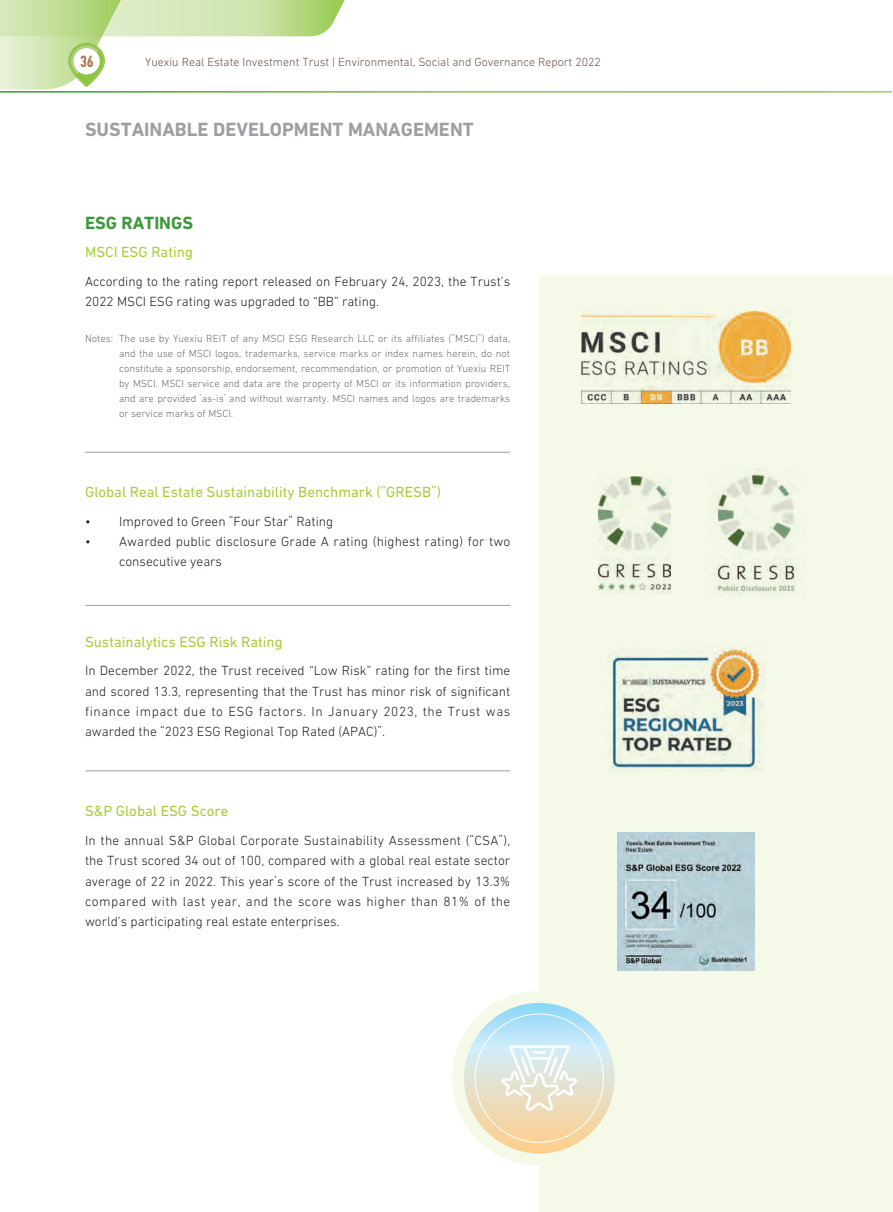
<style>
.page{position:relative;width:893px;height:1212px;background:#fff}
.page>*{position:absolute;margin:0;border:0;box-sizing:border-box;transform-origin:0 0}
.t1{font:700 19.5px "DIN Next LT Pro";color:#9d9fa2}
._3__標題{font:700 18px "DIN Next LT Pro";color:#3a9a3b}
.t2{font:700 condensed 16.5px "DIN Next LT Pro";color:#a97b50}
._4__副標題{font:15px "DIN Next LT Pro";color:#a6ce39}
._1__內文{font:300 13.5px/20.2px "DIN Next LT Pro";color:#231f20}
.t3{font:300 12px "DIN Next LT Pro";color:#655148}
._2__附註內文{font:300 10.5px/15px "DIN Next LT Pro";color:#6c6d70;text-align:justify}
</style>
<div class="page">
<svg style="left:0;top:0;width:345px;height:90px"></svg>
<div style="left:539px;top:276px;width:354px;height:936px;background:#f4f9e8"></div>
<img style="left:610px;top:647px;width:155px;height:124px">
<img style="left:617px;top:833px;width:137px;height:138px">
<img style="left:582px;top:311px;width:208px;height:93px">
<img style="left:598px;top:477px;width:73px;height:117px">
<img style="left:715px;top:469px;width:81px;height:127px">
<svg style="left:458px;top:997px;width:163px;height:162px;background:#dce2d5"></svg>
<div style="left:452px;top:991px;width:175px;height:174px;border:12px solid #f4f9e8;border-radius:50%"></div>
<svg style="left:501px;top:1045px;width:76px;height:66px"></svg>
<hr style="left:85px;top:452px;width:425px;height:1px;background:#a8a9ad">
<hr style="left:85px;top:605px;width:425px;height:1px;background:#a8a9ad">
<hr style="left:86px;top:770px;width:424px;height:1px;background:#a8a9ad">
<p class="t2" style="left:80px;top:52px;width:15px">36</p>
<p class="t3" style="left:145px;top:55px;width:457px">Yuexiu Real Estate Investment Trust | Environmental, Social and Governance Report 2022</p>
<h1 class="t1" style="left:85px;top:118px;width:390px">SUSTAINABLE DEVELOPMENT MANAGEMENT</h1>
<p class="_3__標題" style="left:85px;top:212px;width:110px">ESG RATINGS</p>
<p class="_4__副標題" style="left:85px;top:244px;width:109px">MSCI ESG Rating</p>
<p class="_1__內文" style="left:85px;top:271px;width:427px">According to the rating report released on February 24, 2023, the Trust’s<br>2022 MSCI ESG rating was upgraded to “BB” rating.</p>
<p class="_2__附註內文" style="left:119px;top:331px;width:393px;text-indent:-34px">Notes: The use by Yuexiu REIT of any MSCI ESG Research LLC or its affiliates (“MSCI”) data, and the use of MSCI logos, trademarks, service marks or index names herein, do not constitute a sponsorship, endorsement, recommendation, or promotion of Yuexiu REIT by MSCI. MSCI service and data are the property of MSCI or its information providers, and are provided ‘as-is’ and without warranty. MSCI names and logos are trademarks or service marks of MSCI.</p>
<p class="_4__副標題" style="left:85px;top:483px;width:357px">Global Real Estate Sustainability Benchmark (“GRESB”)</p>
<p class="_1__內文" style="left:85px;top:511px;width:250px">• Improved to Green “Four Star” Rating</p>
<p class="_1__內文" style="left:119px;top:531px;width:393px;text-indent:-34px">• Awarded public disclosure Grade A rating (highest rating) for two consecutive years</p>
<p class="_4__副標題" style="left:85px;top:633px;width:199px">Sustainalytics ESG Risk Rating</p>
<p class="_1__內文" style="left:85px;top:660px;width:427px;text-align:justify">In December 2022, the Trust received “Low Risk” rating for the first time and scored 13.3, representing that the Trust has minor risk of significant finance impact due to ESG factors. In January 2023, the Trust was awarded the “2023 ESG Regional Top Rated (APAC)”.</p>
<p class="_4__副標題" style="left:85px;top:802px;width:145px">S&amp;P Global ESG Score</p>
<p class="_1__內文" style="left:85px;top:830px;width:427px;text-align:justify">In the annual S&amp;P Global Corporate Sustainability Assessment (“CSA”), the Trust scored 34 out of 100, compared with a global real estate sector average of 22 in 2022. This year’s score of the Trust increased by 13.3% compared with last year, and the score was higher than 81% of the world’s participating real estate enterprises.</p>
</div>
